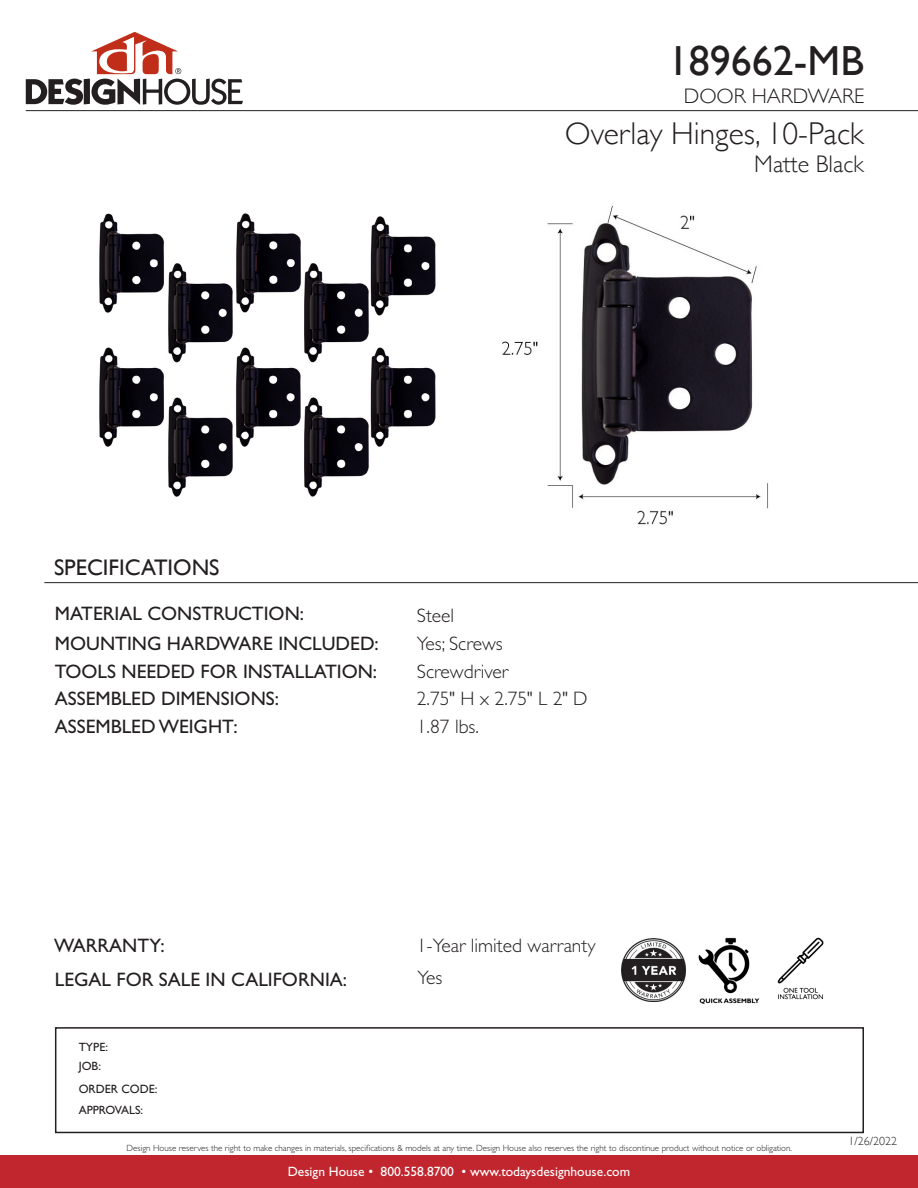
<style>
.page{position:relative;width:918px;height:1188px;background:#fff}
.page>*{position:absolute;margin:0;border:0;box-sizing:border-box;transform-origin:0 0}
.t1{font:42px "Gill Sans";color:#231f20}
.t2{font:300 31.5px "Gill Sans";color:#231f20}
.t3{font:300 24px "Gill Sans";color:#231f20}
.t4{font:22.5px "Gill Sans";color:#231f20}
.t5{font:300 21px "Gill Sans";color:#231f20}
.t6{font:19.5px "Gill Sans Std";color:#231f20}
.t7{font:300 19.5px "Gill Sans Std";color:#231f20}
.t8{font:13.5px "Gill Sans Std";color:#fff}
.t9{font:12px "Gill Sans Std";color:#231f20}
.t10{font:12px "Gill Sans";color:#231f20}
.t11{font:300 12px "Gill Sans";color:#231f20}
.t12{font:300 9px "Gill Sans Std";color:#231f20}
</style>
<div class="page">
<div style="left:0;top:1156px;width:918px;height:32px;background:#c1262f"></div>
<svg style="left:26px;top:32px;width:217px;height:73px"></svg>
<hr style="left:26px;top:110px;width:892px;height:1px;background:#231f20">
<img style="left:99px;top:213px;width:337px;height:284px">
<img style="left:502px;top:205px;width:266px;height:320px">
<img style="left:622px;top:939px;width:63px;height:63px">
<div style="left:55px;top:1027px;width:809px;height:106px;border:2px solid #231f20"></div>
<hr style="left:44px;top:582px;width:874px;height:1px;background:#231f20">
<img style="left:698px;top:937px;width:62px;height:67px">
<img style="left:777px;top:937px;width:47px;height:63px">
<p class="t1" style="left:668px;top:36px;width:198px">189662-MB</p>
<p class="t5" style="left:684px;top:79px;width:182px">DOOR HARDWARE</p>
<p class="t2" style="left:565px;top:108px;width:300px">Overlay Hinges, 10-Pack</p>
<p class="t3" style="left:754px;top:146px;width:111px">Matte Black</p>
<p class="t4" style="left:54px;top:554px;width:167px">SPECIFICATIONS</p>
<p class="t6" style="left:55px;top:602px;width:251px">MATERIAL CONSTRUCTION:</p>
<p class="t7" style="left:417px;top:605px;width:39px">Steel</p>
<p class="t6" style="left:55px;top:632px;width:325px">MOUNTING HARDWARE INCLUDED:</p>
<p class="t7" style="left:417px;top:632px;width:88px">Yes; Screws</p>
<p class="t6" style="left:55px;top:660px;width:324px">TOOLS NEEDED FOR INSTALLATION:</p>
<p class="t7" style="left:417px;top:660px;width:93px">Screwdriver</p>
<p class="t6" style="left:55px;top:687px;width:226px">ASSEMBLED DIMENSIONS:</p>
<p class="t7" style="left:417px;top:688px;width:172px">2.75" H x 2.75" L 2" D</p>
<p class="t6" style="left:55px;top:715px;width:184px">ASSEMBLED WEIGHT:</p>
<p class="t7" style="left:417px;top:715px;width:64px">1.87 lbs.</p>
<p class="t6" style="left:54px;top:934px;width:112px">WARRANTY:</p>
<p class="t6" style="left:55px;top:968px;width:294px">LEGAL FOR SALE IN CALIFORNIA:</p>
<p class="t9" style="left:79px;top:1040px;width:31px">TYPE:</p>
<p class="t9" style="left:79px;top:1059px;width:24px">JOB:</p>
<p class="t10" style="left:79px;top:1082px;width:80px">ORDER CODE:</p>
<p class="t9" style="left:79px;top:1103px;width:66px">APPROVALS:</p>
<p class="t7" style="left:417px;top:934px;width:180px">1-Year limited warranty</p>
<p class="t7" style="left:418px;top:966px;width:26px">Yes</p>
<p class="t12" style="left:127px;top:1143px;width:667px">Design House reserves the right to make changes in materials, specifications &amp; models at any time. Design House also reserves the right to discontinue product without notice or obligation.</p>
<p class="t8" style="left:288px;top:1164px;width:344px">Design House • 800.558.8700 • www.todaysdesignhouse.com</p>
<p class="t11" style="left:849px;top:1132px;width:50px">1/26/2022</p>
</div>
